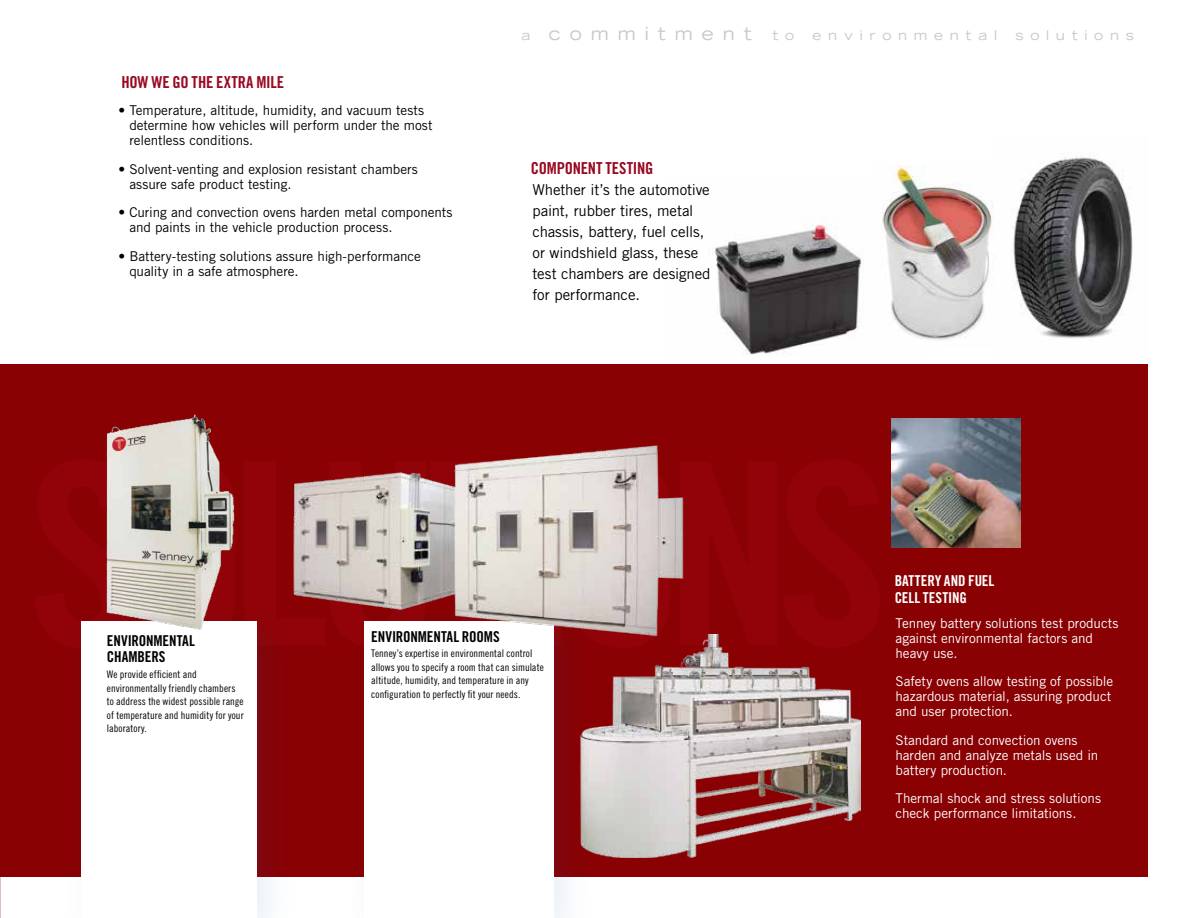
<style>
.page{position:relative;width:1188px;height:918px;background:#fff}
.page>*{position:absolute;margin:0;border:0;box-sizing:border-box;transform-origin:0 0}
.t1{font:expanded 18px "Trade Gothic LT Std";letter-spacing:.5em;color:#c7c8ca}
.t2{font:16.5px "Trade Gothic LT Std Bd Cn 20";letter-spacing:-.01em;color:#990922}
.t3{font:15px/21px "Trade Gothic LT Std";letter-spacing:-.01em;color:#000}
.t4{font:15px/16.5px "Trade Gothic LT Std Bd Cn 20";letter-spacing:-.01em;color:#000}
.t5{font:15px/16.5px "Trade Gothic LT Std Bd Cn 20";color:#fff}
.t6{font:13.5px/15px "Trade Gothic LT Std";letter-spacing:-.005em;color:#000}
.t7{font:13.5px/15px "Trade Gothic LT Std";letter-spacing:-.005em;color:#fff}
.t8{font:expanded 13.5px "Trade Gothic LT Std";letter-spacing:.5em;color:#c7c8ca}
.t9{font:10.5px/13.5px "Trade Gothic LT Std Cn 18";letter-spacing:.01em;color:#000}
.s1{font-size:13.5px}
</style>
<div class="page">
<img style="left:715px;top:221px;width:148px;height:134px">
<div style="left:0;top:364px;width:1148px;height:514px;background:#890103"></div>
<div style="left:61px;top:601px;width:236px;height:317px;background:#0060a9;opacity:.1"></div>
<div style="left:81px;top:621px;width:175px;height:297px;background:#fff"></div>
<div style="left:344px;top:601px;width:250px;height:317px;background:#0060a9;opacity:.1"></div>
<div style="left:364px;top:621px;width:189px;height:297px;background:#fff"></div>
<img style="left:283px;top:445px;width:401px;height:198px">
<img style="left:82px;top:414px;width:168px;height:216px">
<img style="left:580px;top:634px;width:281px;height:224px">
<img style="left:1012px;top:157px;width:121px;height:181px">
<img style="left:882px;top:166px;width:112px;height:174px">
<img style="left:891px;top:418px;width:129px;height:130px">
<p class="t2" style="left:122px;top:73px;width:164px">HOW WE GO THE EXTRA MILE</p>
<p class="t6" style="left:129px;top:103px;width:305px;text-indent:-11px">• Temperature, altitude, humidity, and vacuum tests determine how vehicles will perform under the most relentless conditions.</p>
<p class="t6" style="left:129px;top:161px;width:290px;text-indent:-11px">• Solvent-venting and explosion resistant chambers assure safe product testing.</p>
<p class="t6" style="left:129px;top:205px;width:325px;text-indent:-11px">• Curing and convection ovens harden metal components and paints in the vehicle production process.</p>
<p class="t6" style="left:129px;top:248px;width:293px;text-indent:-11px">• Battery-testing solutions assure high-performance quality in a safe atmosphere.</p>
<h1 class="t1" style="left:521px;top:22px;width:232px"><span class="s1">a</span> commitment</h1>
<p class="t8" style="left:772px;top:26px;width:23px">t o</p>
<p class="t8" style="left:813px;top:26px;width:186px">environmental</p>
<p class="t8" style="left:1015px;top:26px;width:120px">solutions</p>
<p class="t2" style="left:531px;top:158px;width:124px">COMPONENT TESTING</p>
<p class="t3" style="left:532px;top:179px;width:180px">Whether it’s the automotive paint, rubber tires, metal chassis, battery, fuel cells, or windshield glass, these test chambers are designed for performance.</p>
<p class="t4" style="left:107px;top:632px;width:90px">ENVIRONMENTAL<br>CHAMBERS</p>
<p class="t9" style="left:107px;top:667px;width:138px">We provide efficient and environmentally friendly chambers to address the widest possible range of temperature and humidity for your laboratory.</p>
<p class="t4" style="left:371px;top:628px;width:130px">ENVIRONMENTAL ROOMS</p>
<p class="t9" style="left:371px;top:646px;width:174px">Tenney’s expertise in environmental control allows you to specify a room that can simulate altitude, humidity, and temperature in any configuration to perfectly fit your needs.</p>
<p class="t5" style="left:895px;top:573px;width:101px">BATTERY AND FUEL<br>CELL TESTING</p>
<p class="t7" style="left:896px;top:615px;width:224px">Tenney battery solutions test products against environmental factors and heavy use.</p>
<p class="t7" style="left:896px;top:674px;width:219px">Safety ovens allow testing of possible hazardous material, assuring product and user protection.</p>
<p class="t7" style="left:896px;top:732px;width:204px">Standard and convection ovens harden and analyze metals used in battery production.</p>
<p class="t7" style="left:896px;top:791px;width:207px">Thermal shock and stress solutions check performance limitations.</p>
</div>
